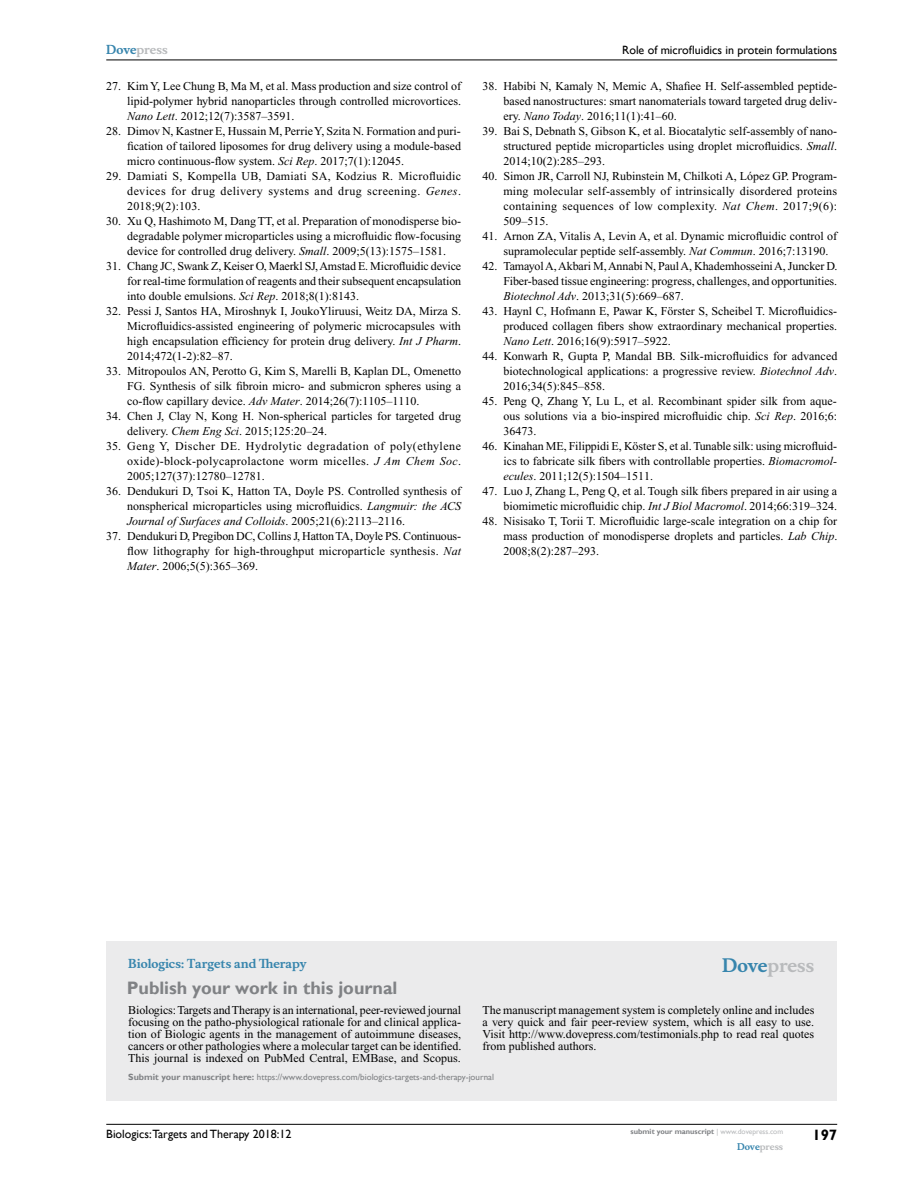
<style>
.page{position:relative;width:918px;height:1188px;background:#fff}
.page>*{position:absolute;margin:0;border:0;box-sizing:border-box;transform-origin:0 0}
.t1{font:700 18px "Gill Sans";color:#808285}
.t2{font:700 18px "Musee";color:#b8babc}
.t3{font:700 15px "Gill Sans";color:#000}
.t4{font:12px/15px "Times New Roman";color:#000;text-align:justify}
.t5{font:12px "Gill Sans";color:#000}
.t6{font:700 12px "Musee";color:#3785ad}
.t7{font:700 12px "Musee";color:#b8babc}
.t8{font:9px "Gill Sans";color:#808285}
.t9{font:700 9px "Musee";color:#b8babc}
.t10{font:700 7.5px "Gill Sans";color:#808285}
.s1{color:#3785ad}
.s2{font-style:italic}
.s3{font-weight:700}
.s4{font-weight:400;color:#b8babc}
</style>
<div class="page">
<div style="left:106px;top:941px;width:731px;height:159px;background:#ebebec"></div>
<hr style="left:106px;top:1124px;width:731px;height:1px;background:#000">
<hr style="left:106px;top:60px;width:731px;height:1px;background:#000">
<p class="t7" style="left:106px;top:43px;width:63px"><span class="s1">Dove</span>press</p>
<p class="t4" style="left:127px;top:79px;width:335px;text-indent:-21px">27. Kim Y, Lee Chung B, Ma M, et al. Mass production and size control of lipid-polymer hybrid nanoparticles through controlled microvortices.<br><span class="s2">Nano Lett</span>. 2012;12(7):3587–3591.</p>
<p class="t4" style="left:127px;top:124px;width:335px;text-indent:-21px">28. Dimov N, Kastner E, Hussain M, Perrie Y, Szita N. Formation and puri&shy;fication of tailored liposomes for drug delivery using a module-based micro continuous-flow system. <span class="s2">Sci Rep</span>. 2017;7(1):12045.</p>
<p class="t4" style="left:127px;top:169px;width:335px;text-indent:-21px">29. Damiati S, Kompella UB, Damiati SA, Kodzius R. Microfluidic devices for drug delivery systems and drug screening. <span class="s2">Genes</span>.<br>2018;9(2):103.</p>
<p class="t4" style="left:127px;top:214px;width:335px;text-indent:-21px">30. Xu Q, Hashimoto M, Dang TT, et al. Preparation of monodisperse bio&shy;degradable polymer microparticles using a microfluidic flow-focusing device for controlled drug delivery. <span class="s2">Small</span>. 2009;5(13):1575–1581.</p>
<p class="t4" style="left:127px;top:259px;width:336px;text-indent:-21px">31. Chang JC, Swank Z, Keiser O, Maerkl SJ, Amstad E. Microfluidic device for real-time formulation of reagents and their subsequent encapsulation into double emulsions. <span class="s2">Sci Rep</span>. 2018;8(1):8143.</p>
<p class="t4" style="left:127px;top:304px;width:335px;text-indent:-21px">32. Pessi J, Santos HA, Miroshnyk I, JoukoYliruusi, Weitz DA, Mirza S.<br>Microfluidics-assisted engineering of polymeric microcapsules with high encapsulation efficiency for protein drug delivery. <span class="s2">Int J Pharm</span>.<br>2014;472(1-2):82–87.</p>
<p class="t4" style="left:127px;top:364px;width:335px;text-indent:-21px">33. Mitropoulos AN, Perotto G, Kim S, Marelli B, Kaplan DL, Omenetto FG. Synthesis of silk fibroin micro- and submicron spheres using a co-flow capillary device. <span class="s2">Adv Mater</span>. 2014;26(7):1105–1110.</p>
<p class="t4" style="left:127px;top:409px;width:335px;text-indent:-21px">34. Chen J, Clay N, Kong H. Non-spherical particles for targeted drug delivery. <span class="s2">Chem Eng Sci</span>. 2015;125:20–24.</p>
<p class="t4" style="left:127px;top:439px;width:336px;text-indent:-21px">35. Geng Y, Discher DE. Hydrolytic degradation of poly(ethylene oxide)-block-polycaprolactone worm micelles. <span class="s2">J Am Chem Soc</span>.<br>2005;127(37):12780–12781.</p>
<p class="t4" style="left:127px;top:484px;width:335px;text-indent:-21px">36. Dendukuri D, Tsoi K, Hatton TA, Doyle PS. Controlled synthesis of nonspherical microparticles using microfluidics. <span class="s2">Langmuir: the ACS Journal of Surfaces and Colloids</span>. 2005;21(6):2113–2116.</p>
<p class="t4" style="left:127px;top:529px;width:335px;text-indent:-21px">37. Dendukuri D, Pregibon DC, Collins J, Hatton TA, Doyle PS. Continuous&shy;flow lithography for high-throughput microparticle synthesis. <span class="s2">Nat Mater</span>. 2006;5(5):365–369.</p>
<p class="t5" style="left:622px;top:43px;width:217px">Role of microfluidics in protein formulations</p>
<p class="t4" style="left:503px;top:79px;width:335px;text-indent:-21px">38. Habibi N, Kamaly N, Memic A, Shafiee H. Self-assembled peptide&shy;based nanostructures: smart nanomaterials toward targeted drug deliv&shy;ery. <span class="s2">Nano Today</span>. 2016;11(1):41–60.</p>
<p class="t4" style="left:503px;top:124px;width:335px;text-indent:-21px">39. Bai S, Debnath S, Gibson K, et al. Biocatalytic self-assembly of nano&shy;structured peptide microparticles using droplet microfluidics. <span class="s2">Small</span>.<br>2014;10(2):285–293.</p>
<p class="t4" style="left:503px;top:169px;width:335px;text-indent:-21px">40. Simon JR, Carroll NJ, Rubinstein M, Chilkoti A, López GP. Program&shy;ming molecular self-assembly of intrinsically disordered proteins containing sequences of low complexity. <span class="s2">Nat Chem</span>. 2017;9(6):<br>509–515.</p>
<p class="t4" style="left:503px;top:229px;width:335px;text-indent:-21px">41. Arnon ZA, Vitalis A, Levin A, et al. Dynamic microfluidic control of supramolecular peptide self-assembly. <span class="s2">Nat Commun</span>. 2016;7:13190.</p>
<p class="t4" style="left:503px;top:259px;width:336px;text-indent:-21px">42. Tamayol A, Akbari M, Annabi N, Paul A, Khademhosseini A, Juncker D.<br>Fiber-based tissue engineering: progress, challenges, and opportunities.<br><span class="s2">Biotechnol Adv</span>. 2013;31(5):669–687.</p>
<p class="t4" style="left:503px;top:304px;width:335px;text-indent:-21px">43. Haynl C, Hofmann E, Pawar K, Förster S, Scheibel T. Microfluidics&shy;produced collagen fibers show extraordinary mechanical properties.<br><span class="s2">Nano Lett</span>. 2016;16(9):5917–5922.</p>
<p class="t4" style="left:503px;top:349px;width:336px;text-indent:-21px">44. Konwarh R, Gupta P, Mandal BB. Silk-microfluidics for advanced biotechnological applications: a progressive review. <span class="s2">Biotechnol Adv</span>.<br>2016;34(5):845–858.</p>
<p class="t4" style="left:503px;top:394px;width:335px;text-indent:-21px">45. Peng Q, Zhang Y, Lu L, et al. Recombinant spider silk from aque&shy;ous solutions via a bio-inspired microfluidic chip. <span class="s2">Sci Rep</span>. 2016;6:<br>36473.</p>
<p class="t4" style="left:503px;top:439px;width:335px;text-indent:-21px">46. Kinahan ME, Filippidi E, Köster S, et al. Tunable silk: using microfluid&shy;ics to fabricate silk fibers with controllable properties. <span class="s2">Biomacromol&shy;ecules</span>. 2011;12(5):1504–1511.</p>
<p class="t4" style="left:482px;top:484px;width:356px;text-align:right">47. Luo J, Zhang L, Peng Q, et al. Tough silk fibers prepared in air using a biomimetic microfluidic chip. <span class="s2">Int J Biol Macromol</span>. 2014;66:319–324.</p>
<p class="t4" style="left:503px;top:514px;width:336px;text-indent:-21px">48. Nisisako T, Torii T. Microfluidic large-scale integration on a chip for mass production of monodisperse droplets and particles. <span class="s2">Lab Chip</span>.<br>2008;8(2):287–293.</p>
<p class="t6" style="left:128px;top:956px;width:180px">Biologics: Targets and Therapy</p>
<h1 class="t1" style="left:127px;top:977px;width:272px">Publish your work in this journal</h1>
<h1 class="t2" style="left:722px;top:955px;width:94px"><span class="s1">Dove</span>press</h1>
<p class="t4" style="left:128px;top:1004px;width:335px;line-height:12px">Biologics: Targets and Therapy is an international, peer-reviewed journal focusing on the patho-physiological rationale for and clinical applica&shy;tion of Biologic agents in the management of autoimmune diseases, cancers or other pathologies where a molecular target can be identified.<br>This journal is indexed on PubMed Central, EMBase, and Scopus.</p>
<p class="t4" style="left:482px;top:1004px;width:334px;line-height:12px">The manuscript management system is completely online and includes a very quick and fair peer-review system, which is all easy to use.<br>Visit http://www.dovepress.com/testimonials.php to read real quotes from published authors.</p>
<p class="t8" style="left:128px;top:1072px;width:367px"><span class="s3">Submit your manuscript here:</span> https://www.dovepress.com/biologics-targets-and-therapy-journal</p>
<p class="t5" style="left:106px;top:1127px;width:187px">Biologics:Targets and Therapy 2018:12</p>
<p class="t10" style="left:631px;top:1127px;width:154px">submit your manuscript <span class="s4">| www.dovepress.com</span></p>
<p class="t9" style="left:737px;top:1141px;width:48px"><span class="s1">Dove</span>press</p>
<p class="t3" style="left:812px;top:1126px;width:26px">197</p>
</div>
